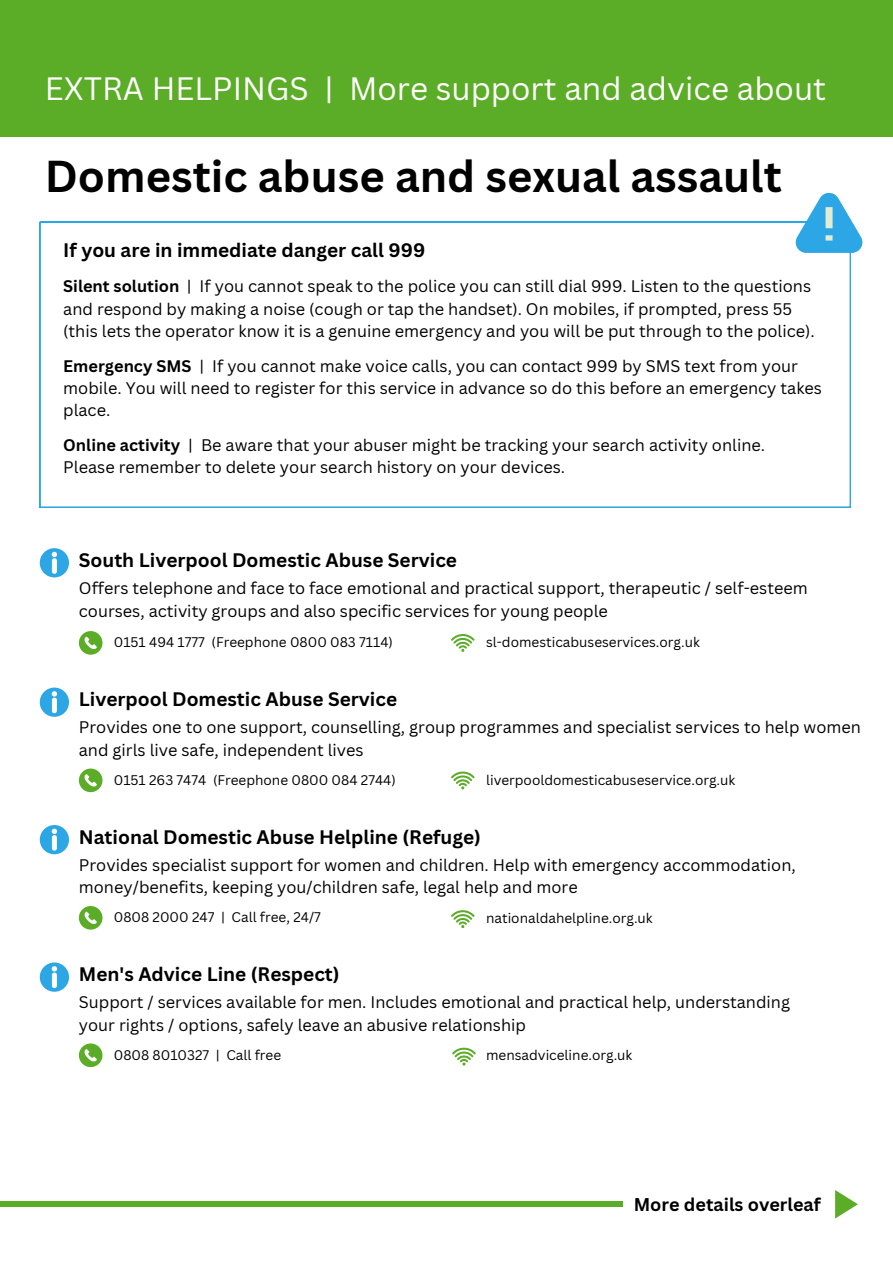
<style>
.page{position:relative;width:893px;height:1264px;background:#fff}
.page>*{position:absolute;margin:0;border:0;box-sizing:border-box;transform-origin:0 0}
.t1{font:700 43.5px "Canva Sans";color:#000}
.t2{font:31.5px "Canva Sans";color:#fff}
.t3{font:700 19.05px "Canva Sans";color:#000}
.t4{font:700 18px "Canva Sans";color:#000}
.t5{font:16.35px/22.6px "Canva Sans";color:#000}
.t6{font:13.65px "Canva Sans";color:#000}
.s1{font-weight:700}
</style>
<div class="page">
<div style="left:0;top:0;width:892px;height:136px;background:#5bac26"></div>
<svg style="left:40px;top:825px;width:29px;height:29px"></svg>
<svg style="left:79px;top:906px;width:23px;height:23px"></svg>
<svg style="left:451px;top:910px;width:23px;height:18px"></svg>
<div style="left:0;top:1201px;width:622px;height:5px;background:#5bac26"></div>
<svg style="left:835px;top:1190px;width:22px;height:28px"></svg>
<svg style="left:40px;top:222px;width:810px;height:285px"></svg>
<svg style="left:793px;top:192px;width:70px;height:61px"></svg>
<svg style="left:40px;top:548px;width:29px;height:29px"></svg>
<svg style="left:79px;top:631px;width:23px;height:23px"></svg>
<svg style="left:451px;top:634px;width:23px;height:18px"></svg>
<svg style="left:40px;top:687px;width:29px;height:29px"></svg>
<svg style="left:79px;top:768px;width:23px;height:24px"></svg>
<svg style="left:451px;top:771px;width:23px;height:18px"></svg>
<svg style="left:40px;top:962px;width:29px;height:29px"></svg>
<svg style="left:79px;top:1043px;width:23px;height:24px"></svg>
<svg style="left:452px;top:1047px;width:23px;height:18px"></svg>
<p class="t2" style="left:45px;top:66px;width:782px">EXTRA HELPINGS | More support and advice about</p>
<p class="t1" style="left:45px;top:145px;width:738px">Domestic abuse and sexual assault</p>
<p class="t3" style="left:63px;top:236px;width:363px">If you are in immediate danger call 999</p>
<p class="t5" style="left:63px;top:274px;width:753px"><span class="s1">Silent solution</span> | If you cannot speak to the police you can still dial 999. Listen to the questions and respond by making a noise (cough or tap the handset). On mobiles, if prompted, press 55 (this lets the operator know it is a genuine emergency and you will be put through to the police).</p>
<p class="t5" style="left:63px;top:354px;width:760px"><span class="s1">Emergency SMS</span> | If you cannot make voice calls, you can contact 999 by SMS text from your mobile. You will need to register for this service in advance so do this before an emergency takes place.</p>
<p class="t5" style="left:63px;top:433px;width:703px"><span class="s1">Online activity</span> | Be aware that your abuser might be tracking your search activity online.</p>
<p class="t5" style="left:63px;top:456px;width:503px">Please remember to delete your search history on your devices.</p>
<p class="t3" style="left:79px;top:546px;width:379px">South Liverpool Domestic Abuse Service</p>
<p class="t5" style="left:79px;top:576px;width:730px">Offers telephone and face to face emotional and practical support, therapeutic / self-esteem courses, activity groups and also specific services for young people</p>
<p class="t6" style="left:114px;top:632px;width:280px">0151 494 1777 (Freephone 0800 083 7114)</p>
<p class="t6" style="left:486px;top:632px;width:215px">sl-domesticabuseservices.org.uk</p>
<p class="t3" style="left:79px;top:686px;width:320px">Liverpool Domestic Abuse Service</p>
<p class="t5" style="left:79px;top:715px;width:783px">Provides one to one support, counselling, group programmes and specialist services to help women and girls live safe, independent lives</p>
<p class="t6" style="left:114px;top:770px;width:283px">0151 263 7474 (Freephone 0800 084 2744)</p>
<p class="t6" style="left:486px;top:770px;width:251px">liverpooldomesticabuseservice.org.uk</p>
<p class="t3" style="left:79px;top:823px;width:403px">National Domestic Abuse Helpline (Refuge)</p>
<p class="t5" style="left:79px;top:853px;width:718px">Provides specialist support for women and children. Help with emergency accommodation, money/benefits, keeping you/children safe, legal help and more</p>
<p class="t6" style="left:114px;top:907px;width:209px">0808 2000 247 | Call free, 24/7</p>
<p class="t6" style="left:486px;top:908px;width:168px">nationaldahelpline.org.uk</p>
<p class="t3" style="left:79px;top:960px;width:262px">Men's Advice Line (Respect)</p>
<p class="t5" style="left:79px;top:990px;width:712px">Support / services available for men. Includes emotional and practical help, understanding your rights / options, safely leave an abusive relationship</p>
<p class="t6" style="left:114px;top:1045px;width:169px">0808 8010327 | Call free</p>
<p class="t6" style="left:486px;top:1045px;width:148px">mensadviceline.org.uk</p>
<p class="t4" style="left:633px;top:1191px;width:188px">More details overleaf</p>
</div>
